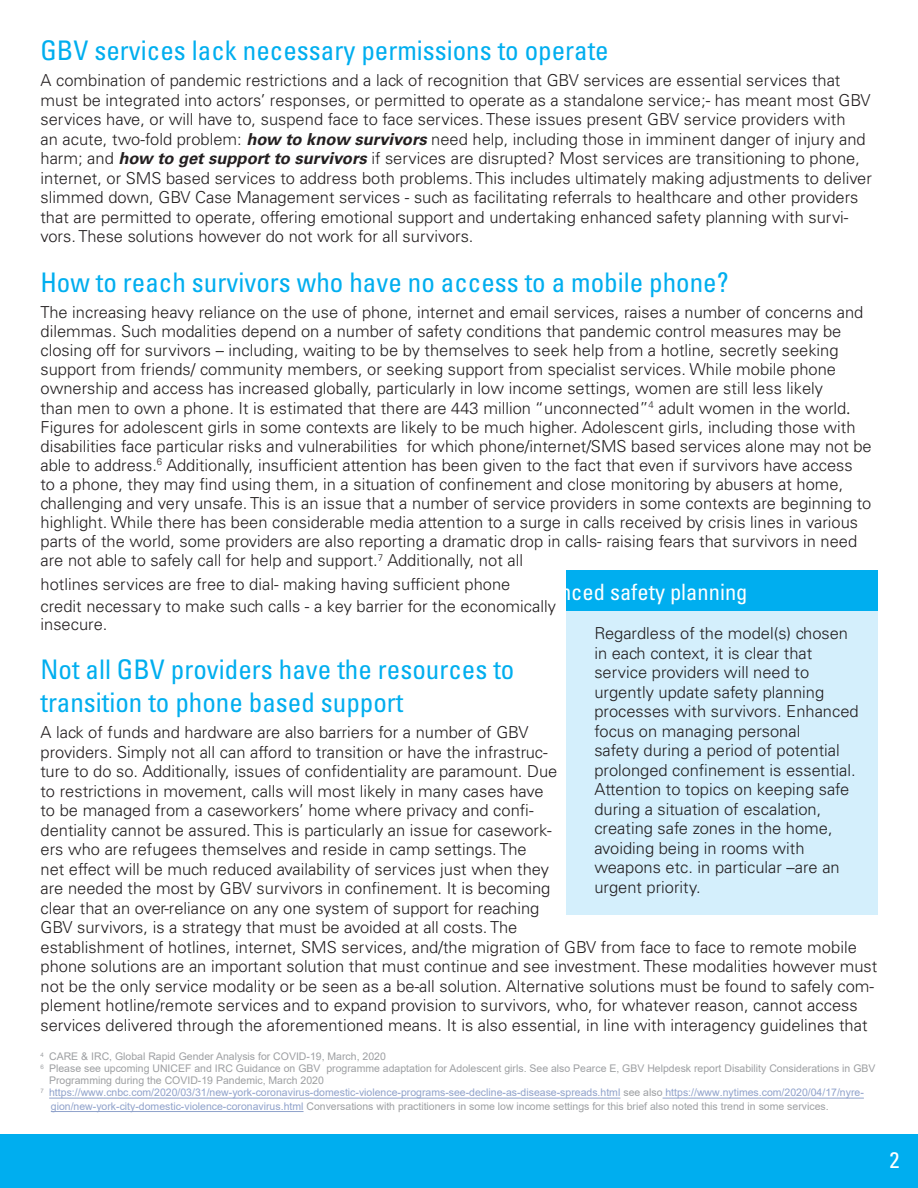
<style>
.page{position:relative;width:918px;height:1188px;background:#fff}
.page>*{position:absolute;margin:0;border:0;box-sizing:border-box;transform-origin:0 0}
.t1{font:condensed 27px/32.4px "Univers LT Std";color:#00aeef}
.t2{font:condensed 22.5px "Univers LT Std";color:#fff}
.t3{font:300 16.5px/19.5px "Univers LT Std";color:#231f20}
.t4{font:10.5px "Arial";color:#9d9fa2}
.t5{font:10.5px "Arial";color:#90a2cb}
.s1{font-weight:700;font-style:italic}
.s2{font-family:"Minion Pro";font-weight:400}
.s3{font-weight:400;font-stretch:condensed;font-size:22.5px;color:#fff}
.s4{color:#9d9fa2}
.s5{color:#90a2cb}
</style>
<div class="page">
<div style="left:0;top:1134px;width:918px;height:54px;background:#00aeef"></div>
<hr style="left:51px;top:1111px;width:253px;height:1px;background:#90a2cb">
<hr style="left:663px;top:1098px;width:201px;height:1px;background:#90a2cb">
<hr style="left:49px;top:1098px;width:571px;height:1px;background:#90a2cb">
<div style="left:566px;top:577px;width:312px;height:338px;background:#d4effc"></div>
<div style="left:566px;top:571px;width:312px;height:40px;background:#00aeef"></div>
<h1 class="t1" style="left:40px;top:34px;width:570px">GBV services lack necessary permissions to operate</h1>
<p class="t3" style="left:40px;top:71px;width:833px">A combination of pandemic restrictions and a lack of recognition that GBV services are essential services that must be integrated into actors’ responses, or permitted to operate as a standalone service;- has meant most GBV services have, or will have to, suspend face to face services. These issues present GBV service providers with<br>an acute, two-fold problem: <span class="s1">how to know survivors</span> need help, including those in imminent danger of injury and harm; and <span class="s1">how to get support to survivors</span> if services are disrupted? Most services are transitioning to phone, internet, or SMS based services to address both problems. This includes ultimately making adjustments to deliver slimmed down, GBV Case Management services - such as facilitating referrals to healthcare and other providers that are permitted to operate, offering emotional support and undertaking enhanced safety planning with survi&shy;vors. These solutions however do not work for all survivors.</p>
<h1 class="t1" style="left:40px;top:266px;width:690px">How to reach survivors who have no access to a mobile phone?</h1>
<p class="t3" style="left:40px;top:303px;width:833px;line-height:19px">The increasing heavy reliance on the use of phone, internet and email services, raises a number of concerns and dilemmas. Such modalities depend on a number of safety conditions that pandemic control measures may be closing off for survivors – including, waiting to be by themselves to seek help from a hotline, secretly seeking support from friends/ community members, or seeking support from specialist services. While mobile phone ownership and access has increased globally, particularly in low income settings, women are still less likely<br>than men to own a phone. It is estimated that there are 443 million “unconnected”<sup>4</sup> adult women in the world<span class="s2">.<br></span>Figures for adolescent girls in some contexts are likely to be much higher. Adolescent girls, including those with disabilities face particular risks and vulnerabilities for which phone/internet/SMS based services alone may not be able to address.<sup>6</sup> Additionally, insufficient attention has been given to the fact that even if survivors have access<br>to a phone, they may find using them, in a situation of confinement and close monitoring by abusers at home, challenging and very unsafe. This is an issue that a number of service providers in some contexts are beginning to highlight. While there has been considerable media attention to a surge in calls received by crisis lines in various parts of the world, some providers are also reporting a dramatic drop in calls- raising fears that survivors in need are not able to safely call for help and support.<sup>7</sup> Additionally, not all</p>
<p class="t3" style="left:41px;top:574px;width:709px;line-height:21.1px">hotlines services are free to dial- making having sufficient phone <span class="s3">Enhanced safety planning </span>credit necessary to make such calls - a key barrier for the economically</p>
<p class="t3" style="left:594px;top:623px;width:266px">Regardless of the model(s) chosen in each context, it is clear that service providers will need to urgently update safety planning processes with survivors. Enhanced focus on managing personal<br>safety during a period of potential prolonged confinement is essential.<br>Attention to topics on keeping safe during a situation of escalation, creating safe zones in the home, avoiding being in rooms with weapons etc. in particular –are an urgent priority.</p>
<p class="t3" style="left:41px;top:614px;width:68px">insecure.</p>
<h1 class="t1" style="left:40px;top:653px;width:475px">Not all GBV providers have the resources to transition to phone based support</h1>
<p class="t3" style="left:40px;top:722px;width:838px">A lack of funds and hardware are also barriers for a number of GBV<br>providers. Simply not all can afford to transition or have the infrastruc-<br>ture to do so. Additionally, issues of confidentiality are paramount. Due<br>to restrictions in movement, calls will most likely in many cases have<br>to be managed from a caseworkers’ home where privacy and confi-<br>dentiality cannot be assured. This is particularly an issue for casework-<br>ers who are refugees themselves and reside in camp settings. The<br>net effect will be much reduced availability of services just when they<br>are needed the most by GBV survivors in confinement. It is becoming<br>clear that an over-reliance on any one system of support for reaching<br>GBV survivors, is a strategy that must be avoided at all costs. The<br>establishment of hotlines, internet, SMS services, and/the migration of GBV from face to face to remote mobile phone solutions are an important solution that must continue and see investment. These modalities however must not be the only service modality or be seen as a be-all solution. Alternative solutions must be found to safely com&shy;plement hotline/remote services and to expand provision to survivors, who, for whatever reason, cannot access services delivered through the aforementioned means. It is also essential, in line with interagency guidelines that</p>
<p class="t4" style="left:40px;top:1049px;width:347px"><sup>4</sup> CARE &amp; IRC, Global Rapid Gender Analysis for COVID-19, March, 2020</p>
<p class="t4" style="left:40px;top:1061px;width:837px"><sup>6</sup> Please see upcoming UNICEF and IRC Guidance on GBV programme adaptation for Adolescent girls. See also Pearce E, GBV Helpdesk report Disability Considerations in GBV</p>
<p class="t4" style="left:49px;top:1073px;width:276px">Programming during the COVID-19 Pandemic, March 2020</p>
<p class="t5" style="left:40px;top:1085px;width:825px"><sup>7</sup> https://www.cnbc.com/2020/03/31/new-york-coronavirus-domestic-violence-programs-see-decline-as-disease-spreads.html <span class="s4">see also</span> https://www.nytimes.com/2020/04/17/nyre-</p>
<p class="t4" style="left:51px;top:1099px;width:779px"><span class="s5">gion/new-york-city-domestic-violence-coronavirus.html</span> Conversations with practitioners in some low income settings for this brief also noted this trend in some services.</p>
<h2 class="t2" style="left:890px;top:1145px;width:11px">2</h2>
</div>
